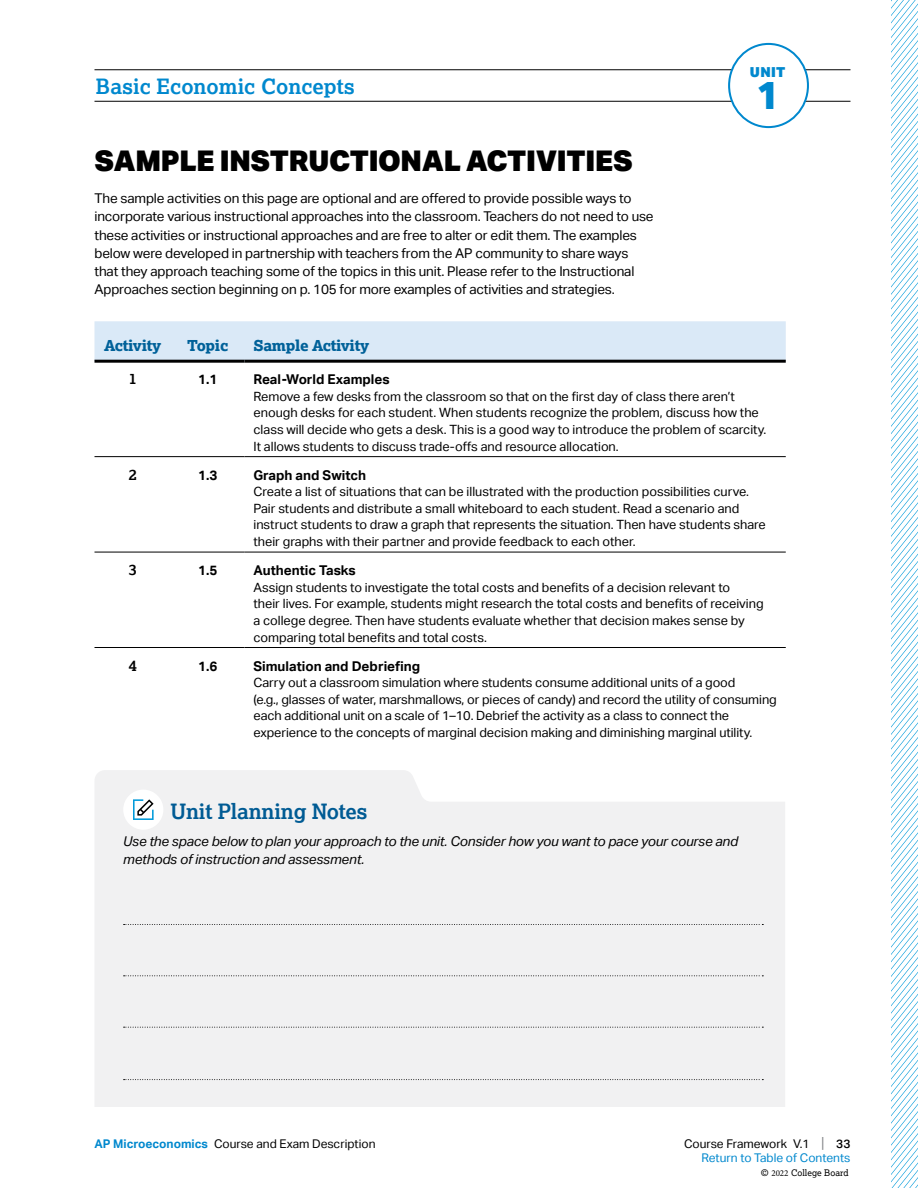
<style>
.page{position:relative;width:918px;height:1188px;background:#fff}
.page>*{position:absolute;margin:0;border:0;box-sizing:border-box;transform-origin:0 0}
.t1{font:800 39.3px "Aktiv Grotesk";color:#0088ce}
.t2{font:900 28.5px "Aktiv Grotesk";letter-spacing:-.01em;color:#000}
.t3{font:700 21px "Lexia";color:#0088ce}
.t4{font:700 21px "Lexia";letter-spacing:-.01em;color:#005b94}
.t5{font:800 15px "Lexia";letter-spacing:-.02em;color:#006199}
.t6{font:700 15px "Lexia";color:#000}
.t7{font:900 13.8px "Aktiv Grotesk";color:#0088ce}
.t8{font:13.5px/18.3px "Aktiv Grotesk";letter-spacing:-.01em;color:#000}
.t9{font:italic 13.5px/18px "Aktiv Grotesk";letter-spacing:-.01em;color:#000}
.t10{font:700 13.5px "Aktiv Grotesk";color:#000}
.t11{font:12.75px/16.5px "Aktiv Grotesk";color:#000}
.t12{font:12px "Aktiv Grotesk";color:#000}
.t13{font:12px "Aktiv Grotesk";color:#0088ce}
.t14{font:9px "Lexia";color:#000}
.s1{font-weight:700;color:#0088ce}
.s2{font-size:15px;color:#808285}
.s3{font-weight:500}
.s4{font-family:"Minion Pro"}
</style>
<div class="page">
<hr style="left:94px;top:70px;width:756px;height:1px;background:#000">
<hr style="left:94px;top:101px;width:756px;height:1px;background:#000">
<div style="left:729px;top:44px;width:79px;height:83px;background:#fff;border-radius:50%"></div>
<div style="left:728px;top:43px;width:81px;height:85px;border:2px solid #0088ce;border-radius:50%"></div>
<svg style="left:891px;top:0;width:27px;height:1188px"></svg>
<div style="left:94px;top:321px;width:692px;height:39px;background:#dae9f7"></div>
<hr style="left:94px;top:360px;width:77px;height:3px;background:#000">
<hr style="left:171px;top:360px;width:73px;height:3px;background:#000">
<hr style="left:244px;top:360px;width:542px;height:3px;background:#000">
<hr style="left:94px;top:456px;width:77px;height:1px;background:#000">
<hr style="left:171px;top:456px;width:73px;height:1px;background:#000">
<hr style="left:244px;top:456px;width:542px;height:1px;background:#000">
<hr style="left:94px;top:552px;width:77px;height:1px;background:#000">
<hr style="left:171px;top:552px;width:73px;height:1px;background:#000">
<hr style="left:244px;top:552px;width:542px;height:1px;background:#000">
<hr style="left:94px;top:647px;width:77px;height:1px;background:#000">
<hr style="left:171px;top:647px;width:73px;height:1px;background:#000">
<hr style="left:244px;top:647px;width:542px;height:1px;background:#000">
<div style="left:95px;top:770px;width:690px;height:337px;background:#f1f1f2"></div>
<svg style="left:124px;top:924px;width:639px;height:1px"></svg>
<svg style="left:124px;top:975px;width:639px;height:1px"></svg>
<svg style="left:124px;top:1027px;width:639px;height:1px"></svg>
<svg style="left:124px;top:1079px;width:639px;height:1px"></svg>
<div style="left:123px;top:790px;width:40px;height:40px;background:#fff;border-radius:50%"></div>
<svg style="left:133px;top:799px;width:21px;height:21px"></svg>
<h3 class="t3" style="left:96px;top:73px;width:261px">Basic Economic Concepts</h3>
<h2 class="t2" style="left:94px;top:143px;width:540px">SAMPLE INSTRUCTIONAL ACTIVITIES</h2>
<p class="t8" style="left:94px;top:189px;width:561px">The sample activities on this page are optional and are offered to provide possible ways to incorporate various instructional approaches into the classroom. Teachers do not need to use these activities or instructional approaches and are free to alter or edit them. The examples below were developed in partnership with teachers from the AP community to share ways that they approach teaching some of the topics in this unit. Please refer to the Instructional Approaches section beginning on p. 105 for more examples of activities and strategies.</p>
<p class="t7" style="left:750px;top:63px;width:37px">UNIT</p>
<h1 class="t1" style="left:756px;top:70px;width:25px">1</h1>
<p class="t5" style="left:104px;top:336px;width:59px">Activity</p>
<p class="t5" style="left:187px;top:336px;width:43px">Topic</p>
<p class="t5" style="left:253px;top:336px;width:117px">Sample Activity</p>
<p class="t6" style="left:129px;top:369px;width:10px">1</p>
<p class="t10" style="left:198px;top:372px;width:21px">1.1</p>
<p class="t10" style="left:254px;top:372px;width:138px">Real-World Examples</p>
<p class="t11" style="left:254px;top:388px;width:514px">Remove a few desks from the classroom so that on the first day of class there aren’t enough desks for each student. When students recognize the problem, discuss how the class will decide who gets a desk. This is a good way to introduce the problem of scarcity.<br>It allows students to discuss trade-offs and resource allocation.</p>
<p class="t6" style="left:129px;top:465px;width:10px">2</p>
<p class="t10" style="left:198px;top:467px;width:21px">1.3</p>
<p class="t10" style="left:254px;top:467px;width:114px">Graph and Switch</p>
<p class="t11" style="left:254px;top:484px;width:514px">Create a list of situations that can be illustrated with the production possibilities curve.<br>Pair students and distribute a small whiteboard to each student. Read a scenario and instruct students to draw a graph that represents the situation. Then have students share their graphs with their partner and provide feedback to each other.</p>
<p class="t6" style="left:129px;top:560px;width:10px">3</p>
<p class="t10" style="left:198px;top:563px;width:21px">1.5</p>
<p class="t10" style="left:254px;top:563px;width:104px">Authentic Tasks</p>
<p class="t11" style="left:254px;top:579px;width:512px">Assign students to investigate the total costs and benefits of a decision relevant to<br>their lives. For example, students might research the total costs and benefits of receiving a college degree. Then have students evaluate whether that decision makes sense by comparing total benefits and total costs.</p>
<p class="t6" style="left:129px;top:656px;width:10px">4</p>
<p class="t10" style="left:198px;top:658px;width:21px">1.6</p>
<p class="t10" style="left:254px;top:658px;width:168px">Simulation and Debriefing</p>
<p class="t11" style="left:254px;top:675px;width:525px">Carry out a classroom simulation where students consume additional units of a good<br>(e.g., glasses of water, marshmallows, or pieces of candy) and record the utility of consuming each additional unit on a scale of 1–10. Debrief the activity as a class to connect the experience to the concepts of marginal decision making and diminishing marginal utility.</p>
<h3 class="t4" style="left:170px;top:799px;width:199px">Unit Planning Notes</h3>
<p class="t9" style="left:123px;top:833px;width:616px">Use the space below to plan your approach to the unit. Consider how you want to pace your course and methods of instruction and assessment.</p>
<p class="t12" style="left:95px;top:1136px;width:283px"><span class="s1">AP Microeconomics</span> Course and Exam Description</p>
<p class="t12" style="left:684px;top:1136px;width:168px">Course Framework V.1 <span class="s2">|</span> <span class="s3">33</span></p>
<p class="t13" style="left:701px;top:1151px;width:151px">Return to Table of Contents</p>
<p class="t14" style="left:761px;top:1167px;width:89px">© <span class="s4">2022</span> College Board</p>
</div>
